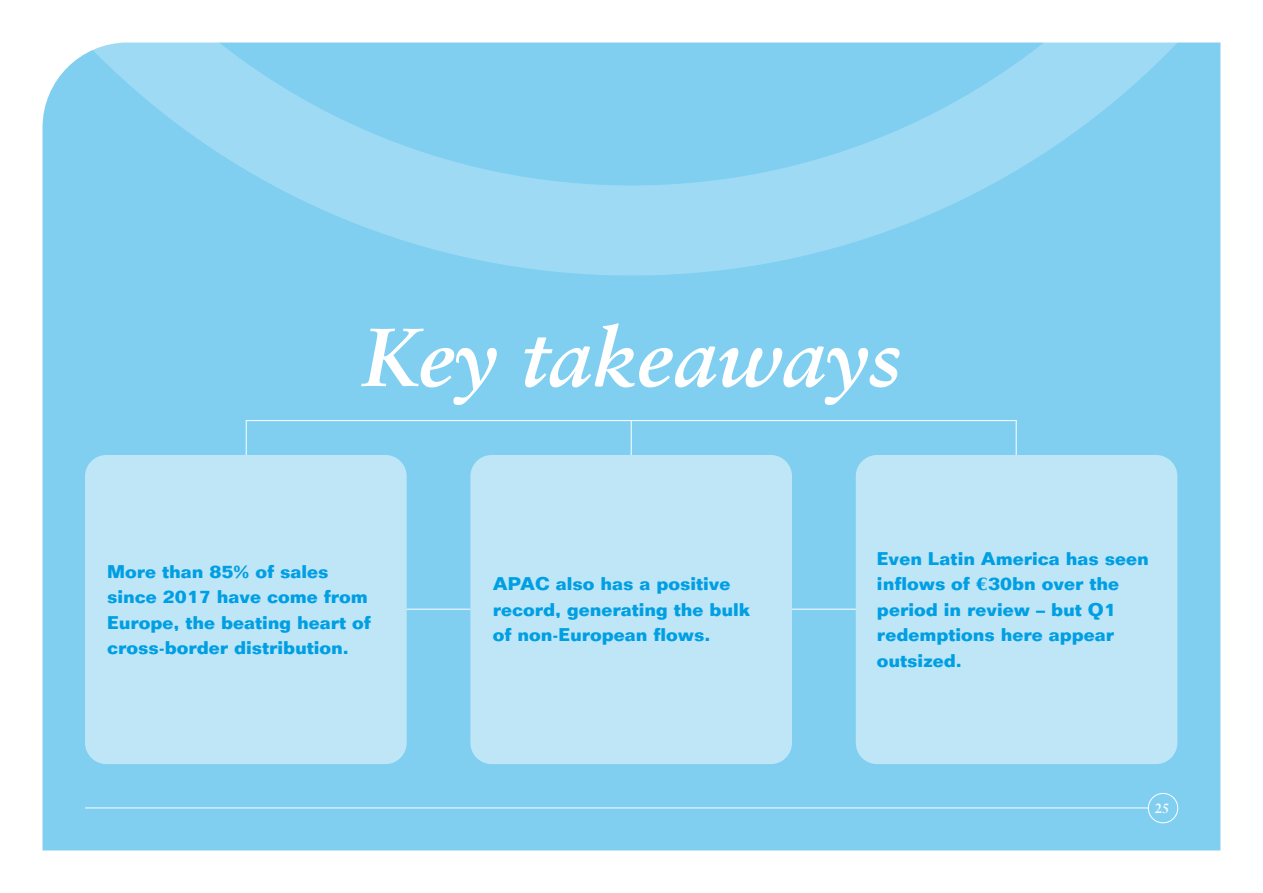
<style>
.page{position:relative;width:1263px;height:893px;background:#fff}
.page>*{position:absolute;margin:0;border:0;box-sizing:border-box;transform-origin:0 0}
.t1{font:italic 700 82.5px "Sabon";color:#fff}
.t2{font:700 18px/25.5px "Folio";color:#009fe3}
.t3{font:700 13.5px "Sabon";color:#fff}
</style>
<div class="page">
<div style="left:43px;top:275px;width:1177px;height:575px;background:#80cff1"></div>
<hr style="left:85px;top:807px;width:1063px;height:1px;background:#fff">
<div style="left:1148px;top:793px;width:30px;height:30px;border:1px solid #fff;border-radius:50%"></div>
<svg style="left:42px;top:42px;width:1179px;height:233px;background:#8bd3f2"></svg>
<div style="left:85px;top:455px;width:322px;height:309px;background:#bfe6f7;border-radius:21px"></div>
<div style="left:470px;top:455px;width:322px;height:309px;background:#bfe6f7;border-radius:21px"></div>
<div style="left:856px;top:455px;width:321px;height:309px;background:#bfe6f7;border-radius:21px"></div>
<hr style="left:407px;top:609px;width:63px;height:1px;background:#fff">
<hr style="left:246px;top:420px;width:1px;height:35px;background:#fff">
<hr style="left:631px;top:420px;width:1px;height:35px;background:#fff">
<hr style="left:1016px;top:420px;width:1px;height:35px;background:#fff">
<hr style="left:792px;top:609px;width:64px;height:1px;background:#fff">
<hr style="left:246px;top:420px;width:770px;height:1px;background:#fff">
<p class="t1" style="left:362px;top:305px;width:541px">Key takeaways</p>
<p class="t2" style="left:107px;top:558px;width:265px">More than 85% of sales since 2017 have come from<br>Europe, the beating heart of cross-border distribution.</p>
<p class="t2" style="left:493px;top:571px;width:259px">APAC also has a positive record, generating the bulk of non-European flows.</p>
<p class="t2" style="left:877px;top:546px;width:273px">Even Latin America has seen inflows of €30bn over the period in review – but Q1 redemptions here appear outsized.</p>
<p class="t3" style="left:1155px;top:800px;width:17px">25</p>
</div>
